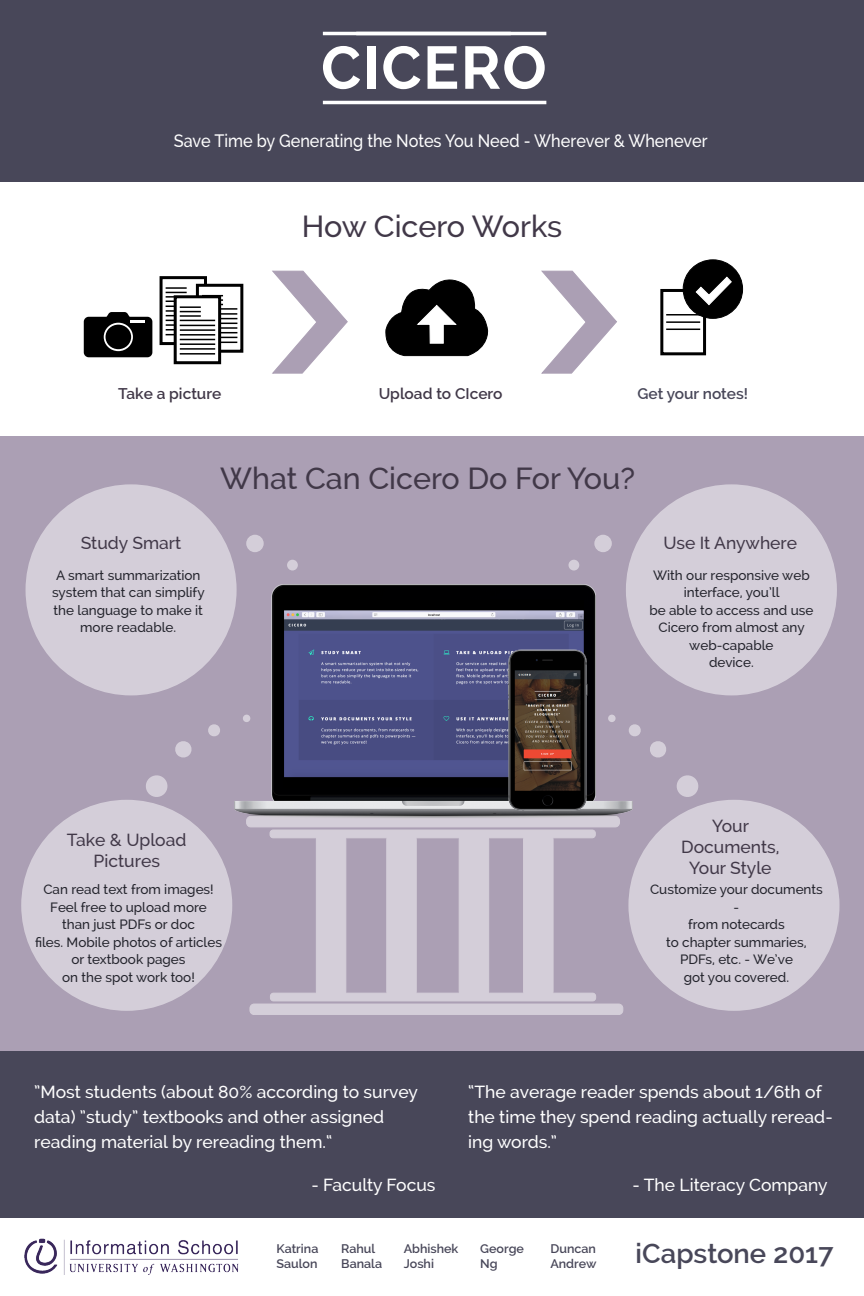
<style>
.page{position:relative;width:864px;height:1296px;background:#fff}
.page>*{position:absolute;margin:0;border:0;box-sizing:border-box;transform-origin:0 0}
.t1{font:700 60px "Raleway";letter-spacing:.025em;color:#fff}
.t2{font:500 30.5px "Raleway";color:#413848}
.t3{font:600 27.5px "Raleway";color:#484759}
.t4{font:500 18px "Raleway";color:#fff;scale:.9 1}
.t5{font:500 17.5px/25px "Raleway";color:#fff}
.t6{font:500 17.5px/21px "Raleway";color:#413848;text-align:center}
.t7{font:600 15.5px "Raleway";color:#413848}
.t8{font:600 15.5px "Raleway";color:#484759}
.t9{font:500 13.5px/17.5px "Raleway";color:#24242d;text-align:center}
.t10{font:600 12.5px/15px "Raleway";color:#484759}
</style>
<div class="page">
<img style="left:24px;top:1238px;width:214px;height:36px">
<div style="left:0;top:1046px;width:864px;height:172px;background:#484759"></div>
<svg style="left:272px;top:270px;width:76px;height:104px"></svg>
<svg style="left:160px;top:276px;width:47px;height:69px"></svg>
<hr style="left:166px;top:296px;width:21px;height:2px;background:#000">
<hr style="left:166px;top:301px;width:35px;height:1px;background:#000">
<hr style="left:166px;top:310px;width:35px;height:2px;background:#000">
<hr style="left:166px;top:306px;width:35px;height:1px;background:#000">
<hr style="left:166px;top:315px;width:35px;height:1px;background:#000">
<hr style="left:166px;top:320px;width:35px;height:1px;background:#000">
<hr style="left:166px;top:324px;width:35px;height:2px;background:#000">
<hr style="left:166px;top:329px;width:35px;height:2px;background:#000">
<hr style="left:166px;top:334px;width:35px;height:1px;background:#000">
<svg style="left:166px;top:292px;width:21px;height:1px"></svg>
<hr style="left:166px;top:287px;width:21px;height:2px;background:#000">
<svg style="left:196px;top:284px;width:47px;height:69px"></svg>
<hr style="left:202px;top:308px;width:35px;height:2px;background:#000">
<hr style="left:202px;top:318px;width:35px;height:1px;background:#000">
<hr style="left:202px;top:313px;width:35px;height:2px;background:#000">
<hr style="left:202px;top:323px;width:35px;height:1px;background:#000">
<hr style="left:202px;top:327px;width:35px;height:2px;background:#000">
<hr style="left:202px;top:332px;width:35px;height:1px;background:#000">
<hr style="left:202px;top:337px;width:35px;height:1px;background:#000">
<hr style="left:202px;top:342px;width:35px;height:1px;background:#000">
<hr style="left:202px;top:299px;width:21px;height:2px;background:#000">
<svg style="left:174px;top:295px;width:47px;height:69px"></svg>
<hr style="left:180px;top:315px;width:21px;height:2px;background:#000">
<hr style="left:180px;top:320px;width:35px;height:1px;background:#000">
<hr style="left:180px;top:329px;width:35px;height:2px;background:#000">
<hr style="left:180px;top:325px;width:35px;height:1px;background:#000">
<hr style="left:180px;top:334px;width:35px;height:2px;background:#000">
<hr style="left:180px;top:339px;width:35px;height:1px;background:#000">
<hr style="left:180px;top:343px;width:35px;height:2px;background:#000">
<hr style="left:180px;top:348px;width:35px;height:2px;background:#000">
<hr style="left:180px;top:353px;width:35px;height:2px;background:#000">
<svg style="left:180px;top:311px;width:21px;height:1px"></svg>
<hr style="left:180px;top:306px;width:21px;height:2px;background:#000">
<div style="left:84px;top:317px;width:68px;height:40px;background:#000;border-radius:5px"></div>
<svg style="left:106px;top:312px;width:24px;height:5px"></svg>
<hr style="left:130px;top:320px;width:14px;height:3px;background:#fff">
<svg style="left:104px;top:323px;width:29px;height:28px"></svg>
<div style="left:106px;top:325px;width:25px;height:24px;background:#000;border-radius:50%"></div>
<svg style="left:385px;top:279px;width:104px;height:77px"></svg>
<div style="left:660px;top:289px;width:46px;height:66px;background:#fff;border:3px solid #000"></div>
<hr style="left:666px;top:314px;width:34px;height:2px;background:#000">
<hr style="left:666px;top:321px;width:34px;height:2px;background:#000">
<hr style="left:666px;top:329px;width:34px;height:1px;background:#000">
<div style="left:683px;top:260px;width:60px;height:58px;background:#000;border-radius:50%"></div>
<div style="left:683px;top:260px;width:60px;height:59px;border:1px solid #000;border-radius:50%"></div>
<svg style="left:696px;top:277px;width:36px;height:28px"></svg>
<div style="left:0;top:0;width:864px;height:182px;background:#484759"></div>
<hr style="left:323px;top:101px;width:223px;height:3px;background:#fff">
<div style="left:0;top:436px;width:864px;height:615px;background:#ab9fb4"></div>
<img style="left:223px;top:491px;width:420px;height:419px">
<img style="left:457px;top:640px;width:181px;height:180px">
<div style="left:247px;top:816px;width:372px;height:11px;background:#d4ced9;border-radius:4px"></div>
<div style="left:246px;top:816px;width:374px;height:11px;border:1px solid #fff;border-radius:4px"></div>
<div style="left:270px;top:830px;width:325px;height:8px;background:#d4ced9;border-radius:3px"></div>
<div style="left:270px;top:830px;width:326px;height:8px;border:1px solid #fff;border-radius:3px"></div>
<div style="left:316px;top:834px;width:30px;height:163px;background:#d4ced9;border-radius:6px"></div>
<div style="left:316px;top:834px;width:30px;height:163px;border:1px solid #fff;border-radius:6px"></div>
<div style="left:524px;top:834px;width:29px;height:163px;background:#d4ced9;border-radius:6px"></div>
<div style="left:523px;top:834px;width:30px;height:163px;border:1px solid #fff;border-radius:6px"></div>
<div style="left:459px;top:834px;width:30px;height:163px;background:#d4ced9;border-radius:6px"></div>
<div style="left:459px;top:834px;width:30px;height:163px;border:1px solid #fff;border-radius:6px"></div>
<div style="left:387px;top:834px;width:29px;height:163px;background:#d4ced9;border-radius:6px"></div>
<div style="left:387px;top:834px;width:30px;height:163px;border:1px solid #fff;border-radius:6px"></div>
<div style="left:270px;top:993px;width:326px;height:8px;background:#d4ced9;border-radius:3px"></div>
<div style="left:270px;top:993px;width:326px;height:8px;border:1px solid #fff;border-radius:3px"></div>
<div style="left:250px;top:1004px;width:373px;height:11px;background:#d4ced9;border-radius:4px"></div>
<div style="left:250px;top:1004px;width:373px;height:11px;border:1px solid #fff;border-radius:4px"></div>
<div style="left:243px;top:715px;width:7px;height:7px;background:#d4ced9;border-radius:50%"></div>
<svg style="left:208px;top:724px;width:12px;height:12px"></svg>
<svg style="left:175px;top:741px;width:17px;height:17px"></svg>
<svg style="left:146px;top:775px;width:21px;height:22px"></svg>
<div style="left:569px;top:560px;width:10px;height:11px;background:#d4ced9;border-radius:50%"></div>
<div style="left:608px;top:715px;width:8px;height:7px;background:#d4ced9;border-radius:50%"></div>
<svg style="left:629px;top:724px;width:12px;height:12px"></svg>
<svg style="left:650px;top:741px;width:16px;height:17px"></svg>
<svg style="left:677px;top:775px;width:21px;height:22px"></svg>
<div style="left:594px;top:535px;width:18px;height:17px;background:#d4ced9;border-radius:50%"></div>
<div style="left:628px;top:800px;width:212px;height:211px;background:#d4ced9;border-radius:50%"></div>
<div style="left:21px;top:800px;width:211px;height:211px;background:#d4ced9;border-radius:50%"></div>
<div style="left:26px;top:484px;width:211px;height:211px;background:#d4ced9;border-radius:50%"></div>
<div style="left:626px;top:484px;width:211px;height:211px;background:#d4ced9;border-radius:50%"></div>
<div style="left:246px;top:535px;width:18px;height:17px;background:#d4ced9;border-radius:50%"></div>
<div style="left:287px;top:560px;width:11px;height:11px;background:#d4ced9;border-radius:50%"></div>
<hr style="left:323px;top:32px;width:223px;height:3px;background:#fff">
<svg style="left:541px;top:270px;width:76px;height:104px"></svg>
<h1 class="t1" style="left:321px;top:33px;width:227px">CICERO</h1>
<h3 class="t4" style="left:174px;top:130px;width:595px">Save Time by Generating the Notes You Need - Wherever &amp; Whenever</h3>
<h2 class="t2" style="left:302px;top:208px;width:262px">How Cicero Works</h2>
<p class="t7" style="left:118px;top:384px;width:105px">Take a picture</p>
<p class="t7" style="left:379px;top:384px;width:125px">Upload to CIcero</p>
<p class="t8" style="left:637px;top:384px;width:112px">Get your notes!</p>
<h2 class="t2" style="left:220px;top:460px;width:417px">What Can Cicero Do For You?</h2>
<p class="t6" style="left:81px;top:532px;width:102px">Study Smart</p>
<p class="t9" style="left:52px;top:566px;width:154px">A smart summarization system that can simplify the language to make it more readable.</p>
<p class="t6" style="left:664px;top:532px;width:135px">Use It Anywhere</p>
<p class="t9" style="left:649px;top:566px;width:166px">With our responsive web interface, you’ll<br>be able to access and use<br>Cicero from almost any web-capable<br>device.</p>
<p class="t6" style="left:67px;top:829px;width:121px">Take &amp; Upload<br>Pictures</p>
<p class="t9" style="left:35px;top:881px;width:188px">Can read text from images!<br>Feel free to upload more than just PDFs or doc<br>files. Mobile photos of articles or textbook pages<br>on the spot work too!</p>
<p class="t6" style="left:681px;top:815px;width:100px">Your<br>Documents,<br>Your Style</p>
<p class="t9" style="left:650px;top:881px;width:174px">Customize your documents -<br>from notecards<br>to chapter summaries,<br>PDFs, etc. - We’ve<br>got you covered.</p>
<p class="t5" style="left:34px;top:1079px;width:385px">”Most students (about 80% according to survey data) ”study” textbooks and other assigned reading material by rereading them.“</p>
<p class="t5" style="left:311px;top:1172px;width:126px">- Faculty Focus</p>
<p class="t5" style="left:468px;top:1079px;width:366px">“The average reader spends about 1/6th of the time they spend reading actually reread&shy;ing words.”</p>
<p class="t5" style="left:633px;top:1172px;width:197px">- The Literacy Company</p>
<p class="t10" style="left:277px;top:1241px;width:43px">Katrina<br>Saulon</p>
<p class="t10" style="left:341px;top:1241px;width:42px">Rahul<br>Banala</p>
<p class="t10" style="left:404px;top:1241px;width:56px">Abhishek<br>Joshi</p>
<p class="t10" style="left:480px;top:1241px;width:45px">George<br>Ng</p>
<p class="t10" style="left:550px;top:1241px;width:48px">Duncan<br>Andrew</p>
<h3 class="t3" style="left:636px;top:1238px;width:199px">iCapstone 2017</h3>
</div>
